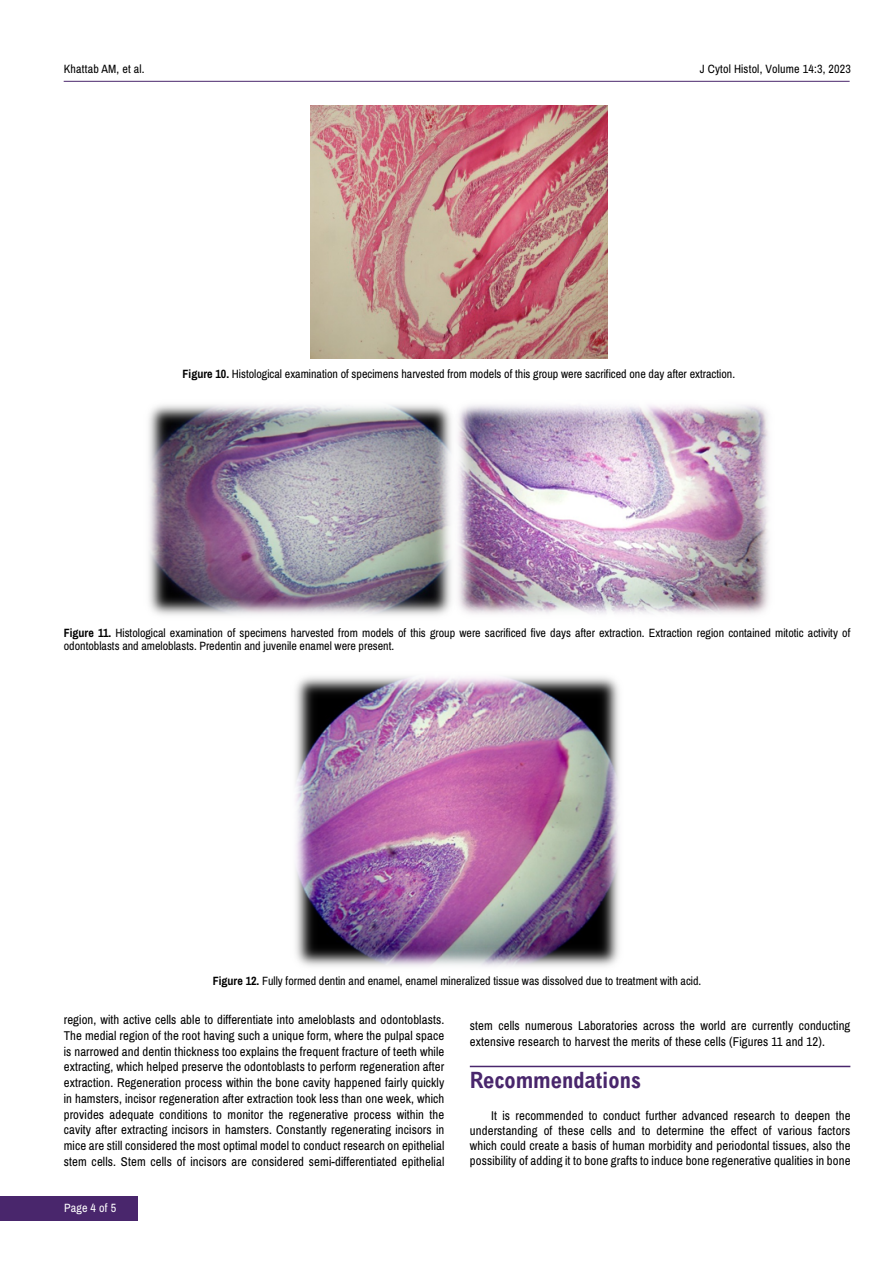
<style>
.page{position:relative;width:893px;height:1263px;background:#fff}
.page>*{position:absolute;margin:0;border:0;box-sizing:border-box;transform-origin:0 0}
.t1{font:700 condensed 22.5px "Arial";color:#49266c}
.t2{font:12.75px/15.8px "Archivo Narrow";letter-spacing:.01em;color:#000;text-align:justify}
.t3{font:12px/13.2px "Archivo Narrow";color:#000}
.t4{font:12px "Archivo Narrow";letter-spacing:.015em;color:#fff}
.s1{font-weight:700}
</style>
<div class="page">
<hr style="left:64px;top:81px;width:786px;height:1px;background:#49266c">
<div style="left:0;top:1196px;width:137px;height:24px;background:#49266c"></div>
<img style="left:311px;top:105px;width:296px;height:253px">
<img style="left:148px;top:404px;width:304px;height:212px">
<img style="left:458px;top:405px;width:311px;height:209px">
<hr style="left:470px;top:1066px;width:380px;height:1px;background:#49266c">
<img style="left:295px;top:676px;width:325px;height:291px">
<p class="t3" style="left:64px;top:62px;width:82px">Khattab AM, et al.</p>
<p class="t3" style="left:700px;top:62px;width:153px">J Cytol Histol, Volume 14:3, 2023</p>
<p class="t3" style="left:183px;top:368px;width:554px"><span class="s1">Figure 10.</span> Histological examination of specimens harvested from models of this group were sacrificed one day after extraction.</p>
<p class="t3" style="left:64px;top:626px;width:788px"><span class="s1">Figure 11.</span> Histological examination of specimens harvested from models of this group were sacrificed five days after extraction. Extraction region contained mitotic activity of odontoblasts and ameloblasts. Predentin and juvenile enamel were present.</p>
<p class="t3" style="left:213px;top:975px;width:490px"><span class="s1">Figure 12.</span> Fully formed dentin and enamel, enamel mineralized tissue was dissolved due to treatment with acid.</p>
<p class="t2" style="left:64px;top:1012px;width:382px">region, with active cells able to differentiate into ameloblasts and odontoblasts.<br>The medial region of the root having such a unique form, where the pulpal space is narrowed and dentin thickness too explains the frequent fracture of teeth while extracting, which helped preserve the odontoblasts to perform regeneration after extraction. Regeneration process within the bone cavity happened fairly quickly in hamsters, incisor regeneration after extraction took less than one week, which provides adequate conditions to monitor the regenerative process within the cavity after extracting incisors in hamsters. Constantly regenerating incisors in mice are still considered the most optimal model to conduct research on epithelial stem cells. Stem cells of incisors are considered semi-differentiated epithelial</p>
<p class="t2" style="left:470px;top:1018px;width:382px">stem cells numerous Laboratories across the world are currently conducting extensive research to harvest the merits of these cells (Figures 11 and 12).</p>
<h1 class="t1" style="left:470px;top:1068px;width:173px">Recommendations</h1>
<p class="t2" style="left:470px;top:1109px;width:382px;line-height:15px;text-indent:21px">It is recommended to conduct further advanced research to deepen the understanding of these cells and to determine the effect of various factors which could create a basis of human morbidity and periodontal tissues, also the possibility of adding it to bone grafts to induce bone regenerative qualities in bone</p>
<p class="t4" style="left:64px;top:1201px;width:54px">Page 4 of 5</p>
</div>
